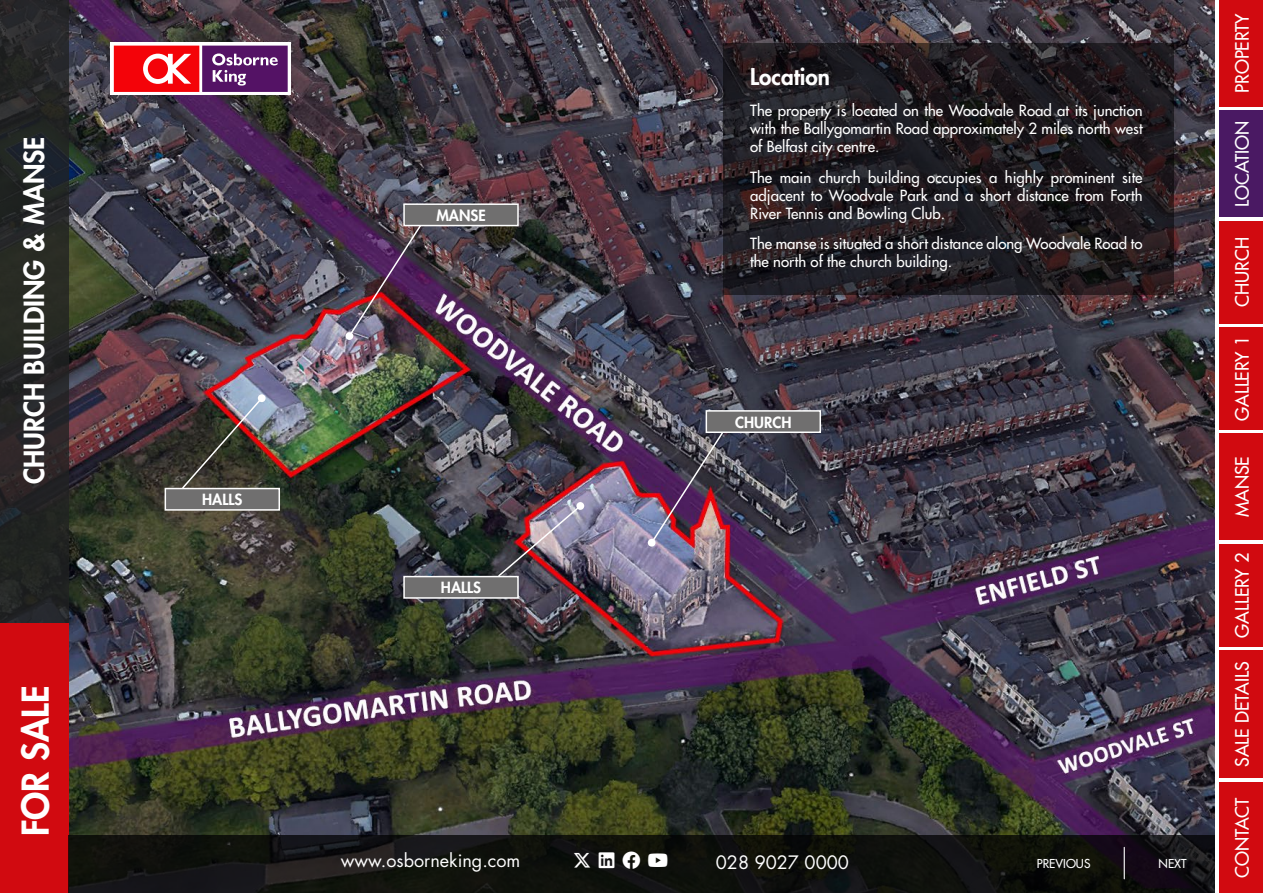
<style>
.page{position:relative;width:1263px;height:893px;background:#fff}
.page>*{position:absolute;margin:0;border:0;box-sizing:border-box;transform-origin:0 0}
.t1{font:800 36px "Futura Std";color:#fff}
.t2{font:800 27px "Futura Std";color:#fff}
.t3{font:800 22.5px "Futura Std";color:#fff}
.t4{font:500 18px "Futura Std";color:#fff}
.t5{font:18px "Futura Std";color:#fff}
.t6{font:18px "Font Awesome 6 Brands";color:#fff}
.t7{font:500 15px/18px "Futura Std";color:#fff;text-align:justify}
.t8{font:800 15px "Futura Std";color:#fff}
.t9{font:500 12px "Futura Std";color:#fff}
</style>
<div class="page">
<img style="left:68px;top:0;width:1147px;height:835px">
<svg style="left:723px;top:43px;width:451px;height:252px;background:#211c20"></svg>
<img style="left:650px;top:430px;width:75px;height:115px">
<div style="left:648px;top:539px;width:8px;height:8px;background:#fff;border-radius:50%"></div>
<div style="left:706px;top:411px;width:114px;height:21px;background:#706f6f"></div>
<div style="left:706px;top:410px;width:115px;height:23px;border:2px solid #fff"></div>
<img style="left:347px;top:223px;width:76px;height:115px">
<div style="left:345px;top:332px;width:8px;height:8px;background:#fff;border-radius:50%"></div>
<div style="left:404px;top:204px;width:114px;height:22px;background:#706f6f"></div>
<div style="left:403px;top:203px;width:116px;height:23px;border:2px solid #fff"></div>
<img style="left:496px;top:504px;width:86px;height:74px">
<div style="left:576px;top:502px;width:8px;height:8px;background:#fff;border-radius:50%"></div>
<div style="left:404px;top:577px;width:114px;height:21px;background:#706f6f"></div>
<div style="left:403px;top:576px;width:116px;height:23px;border:2px solid #fff"></div>
<img style="left:181px;top:396px;width:83px;height:92px">
<div style="left:258px;top:394px;width:8px;height:8px;background:#fff;border-radius:50%"></div>
<div style="left:165px;top:488px;width:114px;height:22px;background:#706f6f"></div>
<div style="left:165px;top:488px;width:115px;height:23px;border:2px solid #fff"></div>
<div style="left:1219px;top:0;width:44px;height:106px;background:#d10a10"></div>
<div style="left:1219px;top:221px;width:44px;height:102px;background:#d10a10"></div>
<div style="left:1219px;top:651px;width:44px;height:127px;background:#d10a10"></div>
<div style="left:1219px;top:782px;width:44px;height:111px;background:#d10a10"></div>
<div style="left:1219px;top:434px;width:44px;height:106px;background:#d10a10"></div>
<div style="left:0;top:0;width:68px;height:623px;background:#212222"></div>
<div style="left:0;top:623px;width:68px;height:270px;background:#d10a10"></div>
<svg style="left:111px;top:43px;width:180px;height:52px"></svg>
<svg style="left:114px;top:46px;width:174px;height:46px;background:#b13157"></svg>
<div style="left:1219px;top:327px;width:44px;height:102px;background:#d10a10"></div>
<div style="left:1219px;top:544px;width:44px;height:102px;background:#d10a10"></div>
<div style="left:1219px;top:111px;width:44px;height:106px;background:#4a1963"></div>
<svg style="left:68px;top:835px;width:1147px;height:58px;background:#11110f"></svg>
<hr style="left:1124px;top:847px;width:1px;height:32px;background:#fff">
<svg style="left:574px;top:853px;width:16px;height:15px"></svg>
<svg style="left:623px;top:852px;width:17px;height:17px"></svg>
<svg style="left:648px;top:854px;width:19px;height:13px"></svg>
<svg style="left:599px;top:853px;width:16px;height:16px"></svg>
<h2 class="t2" style="left:17px;top:484px;width:350px;rotate:-90deg">CHURCH BUILDING &amp; MANSE</h2>
<h1 class="t1" style="left:13px;top:836px;width:152px;rotate:-90deg">FOR SALE</h1>
<p class="t8" style="left:202px;top:490px;width:42px">HALLS</p>
<p class="t8" style="left:436px;top:206px;width:51px">MANSE</p>
<p class="t8" style="left:441px;top:578px;width:42px">HALLS</p>
<h3 class="t3" style="left:750px;top:63px;width:81px">Location</h3>
<p class="t7" style="left:750px;top:101px;width:394px">The property is located on the Woodvale Road at its junction with the Ballygomartin Road approximately 2 miles north west of Belfast city centre.</p>
<p class="t7" style="left:750px;top:168px;width:394px">The main church building occupies a highly prominent site adjacent to Woodvale Park and a short distance from Forth River Tennis and Bowling Club.</p>
<p class="t7" style="left:750px;top:235px;width:394px">The manse is situated a short distance along Woodvale Road to the north of the church building.</p>
<p class="t8" style="left:735px;top:412px;width:58px">CHURCH</p>
<p class="t5" style="left:341px;top:849px;width:181px">www.osborneking.com</p>
<p class="t6" style="left:648px;top:852px;width:22px">□◆▼◆</p>
<p class="t5" style="left:716px;top:851px;width:135px">028 9027 0000</p>
<p class="t9" style="left:1037px;top:856px;width:55px">PREVIOUS</p>
<p class="t9" style="left:1158px;top:856px;width:30px">NEXT</p>
<p class="t4" style="left:1231px;top:93px;width:82px;rotate:-90deg">PROPERTY</p>
<p class="t4" style="left:1231px;top:207px;width:88px;rotate:-90deg">LOCATION</p>
<p class="t4" style="left:1231px;top:307px;width:71px;rotate:-90deg">CHURCH</p>
<p class="t4" style="left:1231px;top:421px;width:87px;rotate:-90deg">GALLERY 1</p>
<p class="t4" style="left:1231px;top:517px;width:63px;rotate:-90deg">MANSE</p>
<p class="t4" style="left:1231px;top:638px;width:87px;rotate:-90deg">GALLERY 2</p>
<p class="t4" style="left:1231px;top:767px;width:107px;rotate:-90deg">SALE DETAILS</p>
<p class="t4" style="left:1231px;top:878px;width:82px;rotate:-90deg">CONTACT</p>
</div>
